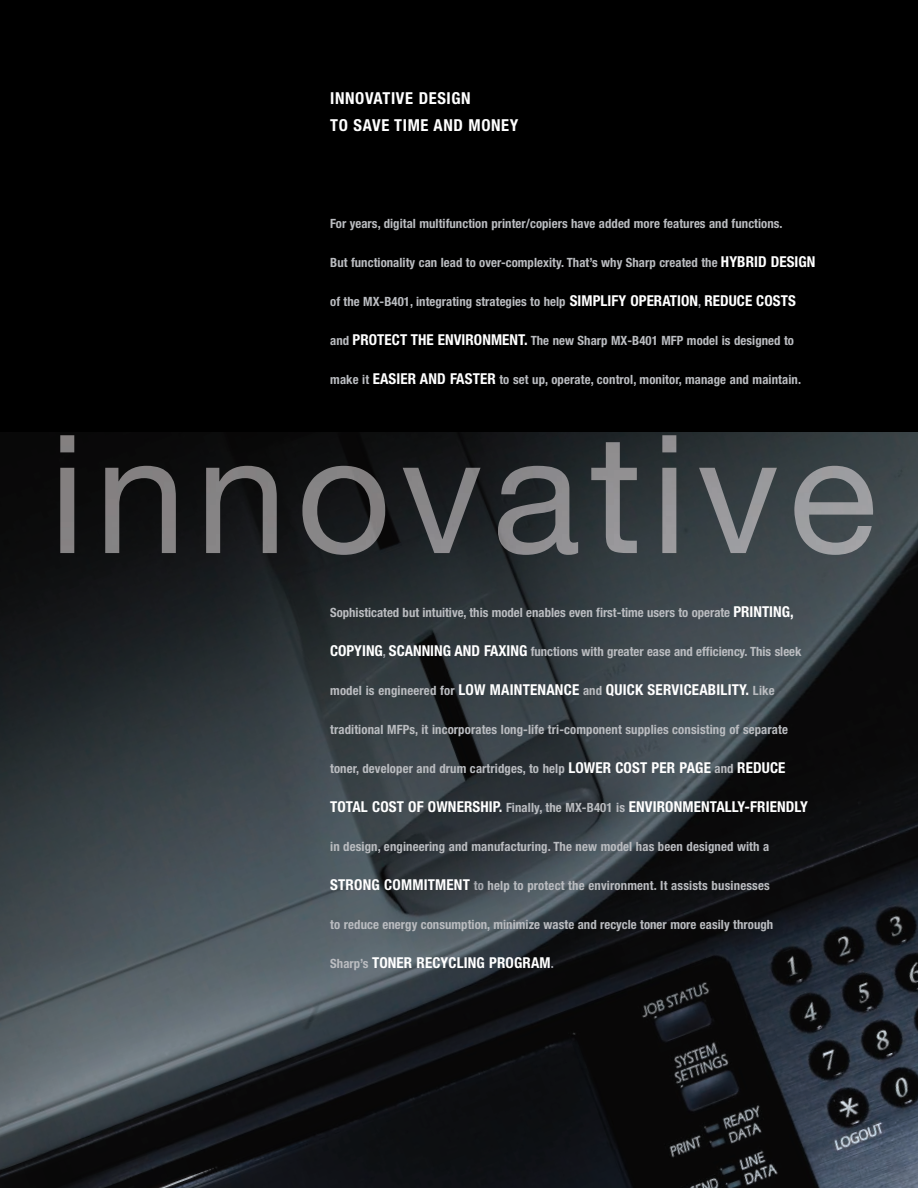
<style>
.page{position:relative;width:918px;height:1188px;background:#000}
.page>*{position:absolute;margin:0;border:0;box-sizing:border-box;transform-origin:0 0}
.t1{font:700 condensed 16.5px/27px "Helvetica Neue";letter-spacing:.04em;color:#fff}
.t2{font:700 condensed 15px "Helvetica Neue";letter-spacing:.01em;color:#fff}
.t3{font:700 condensed 12.75px "Helvetica Neue";letter-spacing:.005em;color:#babcc0}
.s1{font-size:15px;color:#fff}
.s2{color:#a8aab0}
.s3{font-size:12.75px;color:#babcc0}
.s4{font-size:12.75px;color:#a8aab0}
</style>
<div class="page">
<img style="left:0;top:432px;width:918px;height:756px">
<img style="left:60px;top:435px;width:798px;height:120px">
<p class="t1" style="left:330px;top:84px;width:190px">INNOVATIVE DESIGN<br>TO SAVE TIME AND MONEY</p>
<p class="t3" style="left:330px;top:216px;width:454px">For years, digital multifunction printer/copiers have added more features and functions.</p>
<p class="t3" style="left:330px;top:255px;width:487px">But functionality can lead to over-complexity. That’s why Sharp created the <span class="s1">HYBRID DESIGN</span></p>
<p class="t3" style="left:330px;top:294px;width:467px">of the MX-B401, integrating strategies to help <span class="s1">SIMPLIFY OPERATION</span><span class="s2">,</span> <span class="s1">REDUCE COSTS</span></p>
<p class="t3" style="left:330px;top:333px;width:465px">and <span class="s1">PROTECT THE ENVIRONMENT.</span> The new Sharp MX-B401 MFP model is designed to</p>
<p class="t3" style="left:330px;top:372px;width:472px">make it <span class="s1">EASIER AND FASTER</span> to set up, operate, control, monitor, manage and maintain.</p>
<p class="t3" style="left:330px;top:604px;width:465px">Sophisticated but intuitive, this model enables even first-time users to operate <span class="s1">PRINTING,</span></p>
<p class="t3" style="left:330px;top:643px;width:473px"><span class="s1">COPYING</span><span class="s2">,</span> <span class="s1">SCANNING AND FAXING</span> functions with greater ease and efficiency. This sleek</p>
<p class="t2" style="left:330px;top:680px;width:446px"><span class="s3">model is engineered for</span> LOW MAINTENANCE <span class="s3">and</span> QUICK SERVICEABILITY. <span class="s3">Like</span></p>
<p class="t3" style="left:330px;top:722px;width:459px">traditional MFPs, it incorporates long-life tri-component supplies consisting of separate</p>
<p class="t3" style="left:330px;top:761px;width:457px">toner, developer and drum cartridges, to help <span class="s1">LOWER COST PER PAGE</span> and <span class="s1">REDUCE</span></p>
<p class="t2" style="left:330px;top:797px;width:479px">TOTAL COST OF OWNERSHIP. <span class="s3">Finally, the MX-B401 is</span> ENVIRONMENTALLY-FRIENDLY</p>
<p class="t3" style="left:330px;top:838px;width:441px">in design, engineering and manufacturing. The new model has been designed with a</p>
<p class="t3" style="left:330px;top:877px;width:441px"><span class="s1">STRONG COMMITMENT</span> <span class="s2">to</span> help to protect the environment. It assists businesses</p>
<p class="t3" style="left:330px;top:917px;width:445px">to reduce energy consumption, minimize waste and recycle toner more easily through</p>
<p class="t2" style="left:330px;top:953px;width:225px"><span class="s3">Sharp’s</span> TONER RECYCLING PROGRAM<span class="s4">.</span></p>
</div>
